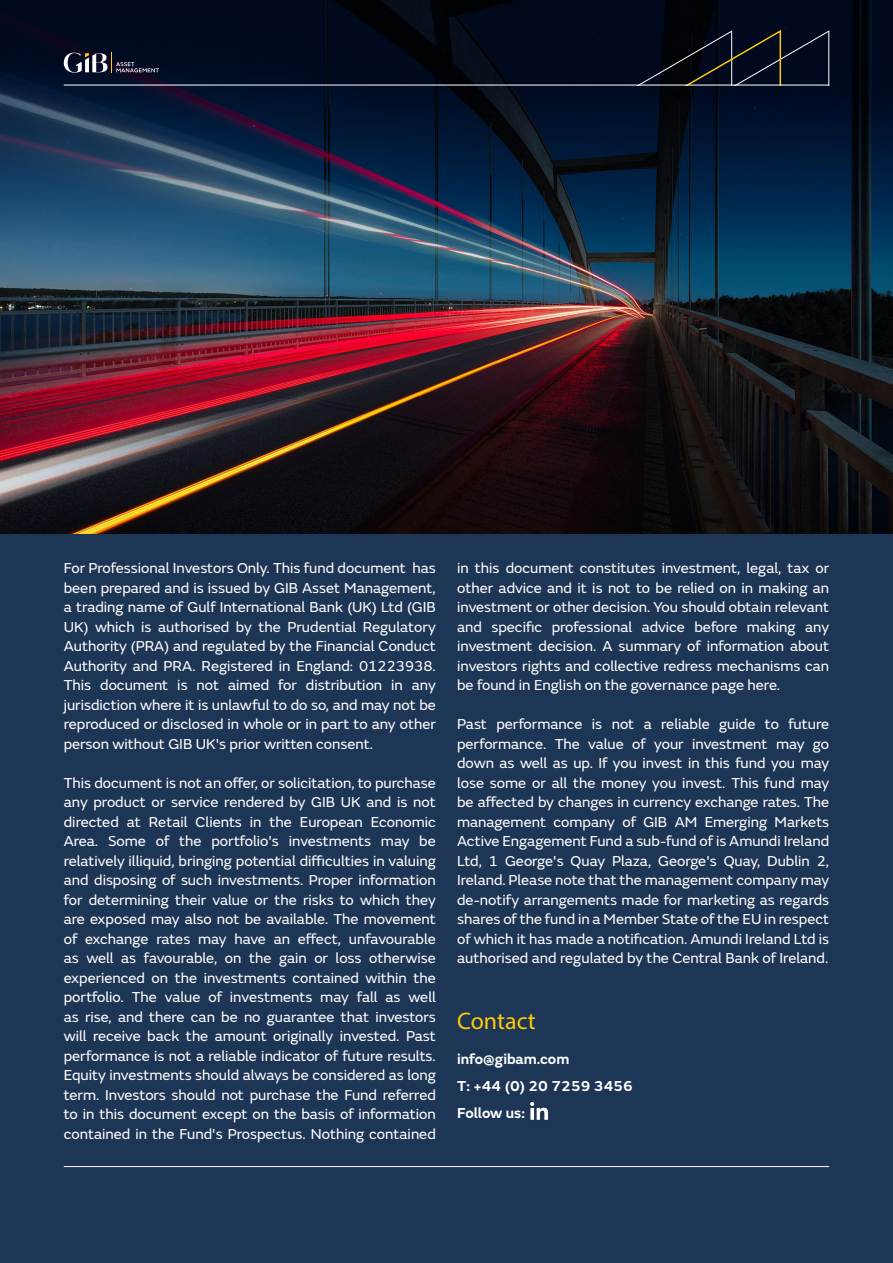
<style>
.page{position:relative;width:893px;height:1263px;background:#fff}
.page>*{position:absolute;margin:0;border:0;box-sizing:border-box;transform-origin:0 0}
.t1{font:24px "Myriad Pro";color:#feca0a}
.t2{font:15px/19.5px "FS Emeric";color:#fff;text-align:justify}
.t3{font:600 15px/26.7px "FS Emeric";color:#fff}
</style>
<div class="page">
<div style="left:0;top:534px;width:893px;height:729px;background:#1e3656"></div>
<img style="left:0;top:338px;width:893px;height:196px">
<img style="left:0;top:0;width:893px;height:338px">
<img style="left:530px;top:1101px;width:18px;height:19px">
<svg style="left:613px;top:29px;width:217px;height:56px"></svg>
<hr style="left:64px;top:85px;width:765px;height:1px;background:#fff">
<svg style="left:64px;top:53px;width:95px;height:20px"></svg>
<hr style="left:64px;top:1166px;width:765px;height:1px;background:#fff">
<p class="t2" style="left:64px;top:557px;width:374px">For Professional Investors Only. This fund document has been prepared and is issued by GIB Asset Management, a trading name of Gulf International Bank (UK) Ltd (GIB UK) which is authorised by the Prudential Regulatory Authority (PRA) and regulated by the Financial Conduct Authority and PRA. Registered in England: 01223938.<br>This document is not aimed for distribution in any jurisdiction where it is unlawful to do so, and may not be reproduced or disclosed in whole or in part to any other person without GIB UK's prior written consent.</p>
<p class="t2" style="left:64px;top:772px;width:374px">This document is not an offer, or solicitation, to purchase any product or service rendered by GIB UK and is not directed at Retail Clients in the European Economic Area. Some of the portfolio's investments may be relatively illiquid, bringing potential difficulties in valuing and disposing of such investments. Proper information for determining their value or the risks to which they are exposed may also not be available. The movement of exchange rates may have an effect, unfavourable as well as favourable, on the gain or loss otherwise experienced on the investments contained within the portfolio. The value of investments may fall as well as rise, and there can be no guarantee that investors will receive back the amount originally invested. Past performance is not a reliable indicator of future results.<br>Equity investments should always be considered as long term. Investors should not purchase the Fund referred to in this document except on the basis of information contained in the Fund's Prospectus. Nothing contained</p>
<p class="t2" style="left:457px;top:557px;width:374px">in this document constitutes investment, legal, tax or other advice and it is not to be relied on in making an investment or other decision. You should obtain relevant and specific professional advice before making any investment decision. A summary of information about investors rights and collective redress mechanisms can be found in English on the governance page here.</p>
<p class="t2" style="left:457px;top:713px;width:374px">Past performance is not a reliable guide to future performance. The value of your investment may go down as well as up. If you invest in this fund you may lose some or all the money you invest. This fund may be affected by changes in currency exchange rates. The management company of GIB AM Emerging Markets Active Engagement Fund a sub-fund of is Amundi Ireland Ltd, 1 George's Quay Plaza, George's Quay, Dublin 2, Ireland. Please note that the management company may de-notify arrangements made for marketing as regards shares of the fund in a Member State of the EU in respect of which it has made a notification. Amundi Ireland Ltd is authorised and regulated by the Central Bank of Ireland.</p>
<p class="t1" style="left:457px;top:1006px;width:80px">Contact</p>
<p class="t3" style="left:457px;top:1045px;width:177px">info@gibam.com<br>T: +44 (0) 20 7259 3456<br>Follow us:</p>
</div>
